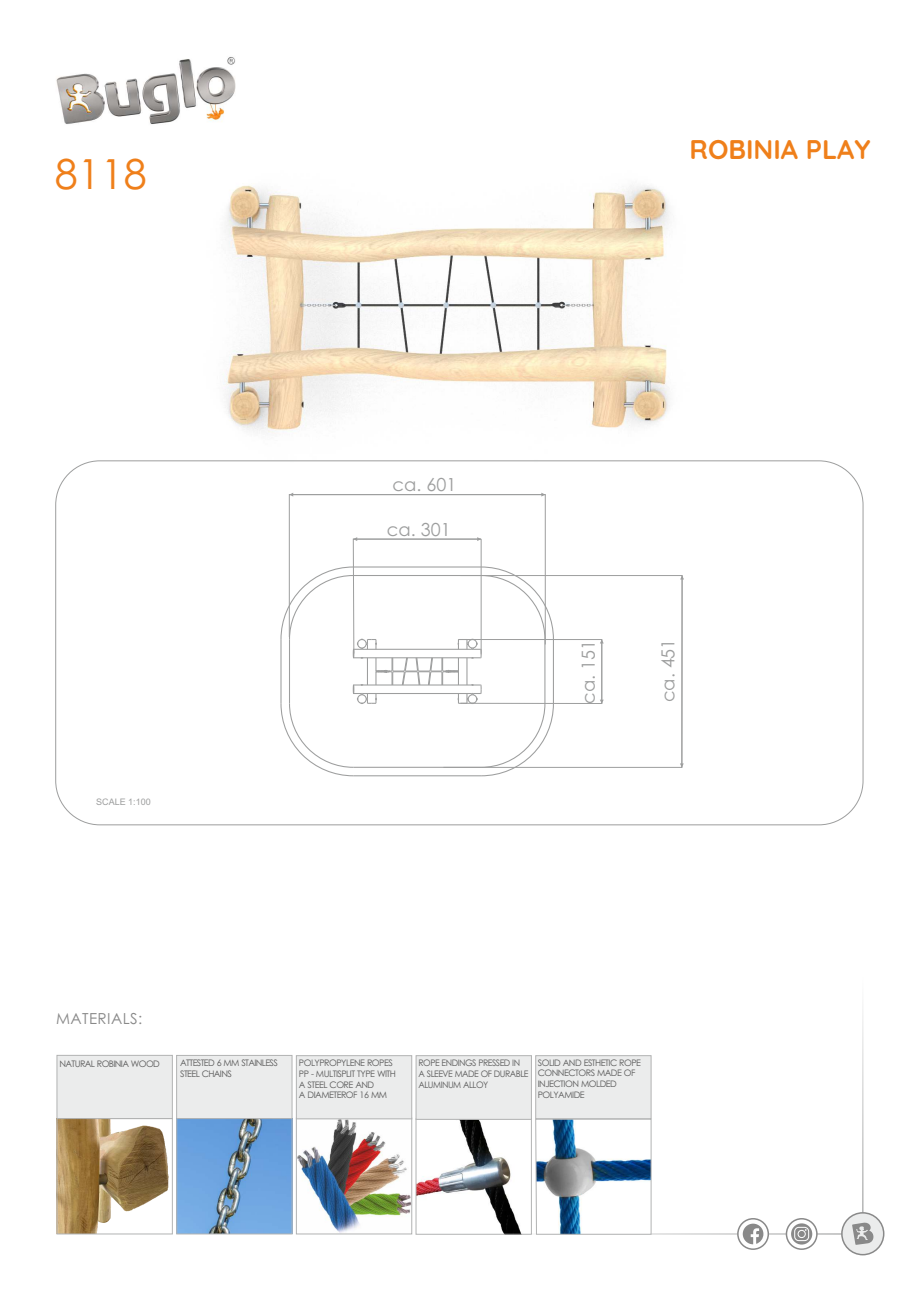
<style>
.page{position:relative;width:920px;height:1290px;background:#fff}
.page>*{position:absolute;margin:0;border:0;box-sizing:border-box;transform-origin:0 0}
.t1{font:41.4px "Century Gothic";color:#ef7f1a}
.t2{font:700 27px "Quicksand";color:#ef7f1a}
.t3{font:18px "Century Gothic";color:#9d9e9e}
.t4{font:15.15px "Century Gothic";letter-spacing:.03em;color:#898989}
.t5{font:9px/10.6px "Century Gothic";letter-spacing:-.06em;color:#5b5b5b}
.t6{font:9px "Arial";color:#9d9e9e}
</style>
<div class="page">
<img style="left:120px;top:185px;width:642px;height:308px">
<hr style="left:862px;top:977px;width:1px;height:236px;background:#b2b3b3">
<hr style="left:490px;top:1233px;width:373px;height:2px;background:#b2b3b3">
<div style="left:841px;top:1212px;width:43px;height:43px;background:#ebecec;border:2px solid #898989;border-radius:50%"></div>
<svg style="left:852px;top:1222px;width:22px;height:23px"></svg>
<svg style="left:737px;top:1218px;width:32px;height:32px"></svg>
<svg style="left:743px;top:1223px;width:20px;height:21px"></svg>
<svg style="left:786px;top:1218px;width:32px;height:32px"></svg>
<svg style="left:791px;top:1223px;width:21px;height:21px"></svg>
<svg style="left:794px;top:1227px;width:15px;height:14px"></svg>
<img style="left:56px;top:57px;width:180px;height:67px">
<svg style="left:280px;top:493px;width:404px;height:284px"></svg>
<img style="left:56px;top:1054px;width:596px;height:181px">
<h1 class="t1" style="left:55px;top:158px;width:93px">8118</h1>
<h2 class="t2" style="left:689px;top:132px;width:183px">ROBINIA PLAY</h2>
<p class="t6" style="left:96px;top:799px;width:56px">SCALE 1:100</p>
<h3 class="t3" style="left:393px;top:478px;width:65px">ca. 601</h3>
<h3 class="t3" style="left:387px;top:522px;width:65px">ca. 301</h3>
<h3 class="t3" style="left:581px;top:703px;width:65px;rotate:-90deg">ca. 151</h3>
<h3 class="t3" style="left:661px;top:702px;width:65px;rotate:-90deg">ca. 451</h3>
<h3 class="t4" style="left:56px;top:1012px;width:88px">MATERIALS:</h3>
<p class="t5" style="left:60px;top:1059px;width:102px">NATURAL ROBINIA WOOD</p>
<p class="t5" style="left:180px;top:1058px;width:99px">ATTESTED 6 MM STAINLESS<br>STEEL CHAINS</p>
<p class="t5" style="left:299px;top:1058px;width:99px">POLYPROPYLENE ROPES<br>PP - MULTISPLIT TYPE WITH<br>A STEEL CORE AND<br>A DIAMETEROF 16 MM</p>
<p class="t5" style="left:418px;top:1058px;width:112px">ROPE ENDINGS PRESSED IN<br>A SLEEVE MADE OF DURABLE<br>ALUMINUM ALLOY</p>
<p class="t5" style="left:538px;top:1058px;width:105px">SOLID AND ESTHETIC ROPE<br>CONNECTORS MADE OF<br>INJECTION MOLDED<br>POLYAMIDE</p>
</div>
